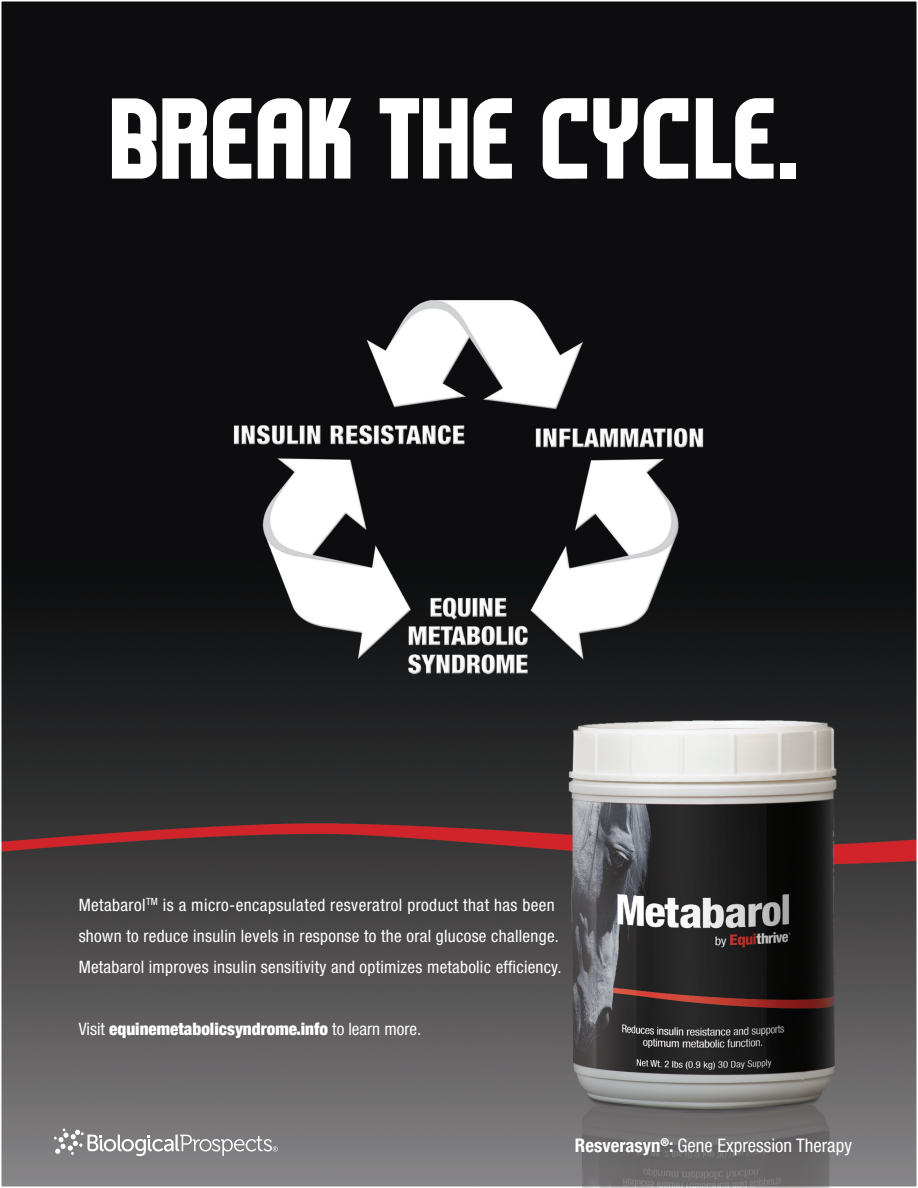
<style>
.page{position:relative;width:918px;height:1188px;background:#fff}
.page>*{position:absolute;margin:0;border:0;box-sizing:border-box;transform-origin:0 0}
.t1{font:103.95px "Komikazoom";color:#fff}
.t2{font:condensed 18.75px "Helvetica Neue";color:#fff}
.t3{font:condensed 17.1px "Helvetica Neue";letter-spacing:.015em;color:#fff}
.t4{font:900 condensed 17.1px "Helvetica Neue";color:#fff}
.s1{font-weight:400}
.s2{font-weight:700}
</style>
<div class="page">
<img style="left:3px;top:3px;width:912px;height:1182px">
<img style="left:562px;top:680px;width:294px;height:507px">
<img style="left:582px;top:1104px;width:253px;height:84px">
<svg style="left:54px;top:1129px;width:224px;height:27px;background:#969596"></svg>
<p class="t1" style="left:109px;top:69px;width:692px">BREAK THE CYCLE.</p>
<p class="t3" style="left:79px;top:895px;width:478px">Metabarol<sup>TM</sup> is a micro-encapsulated resveratrol product that has been</p>
<p class="t3" style="left:79px;top:926px;width:482px">shown to reduce insulin levels in response to the oral glucose challenge.</p>
<p class="t3" style="left:79px;top:957px;width:484px">Metabarol improves insulin sensitivity and optimizes metabolic efficiency.</p>
<p class="t4" style="left:79px;top:1019px;width:344px"><span class="s1">Visit</span> equinemetabolicsyndrome.info <span class="s1">to learn more.</span></p>
<p class="t2" style="left:575px;top:1135px;width:279px"><span class="s2">Resverasyn</span><sup>®</sup><span class="s2">:</span> Gene Expression Therapy</p>
</div>
